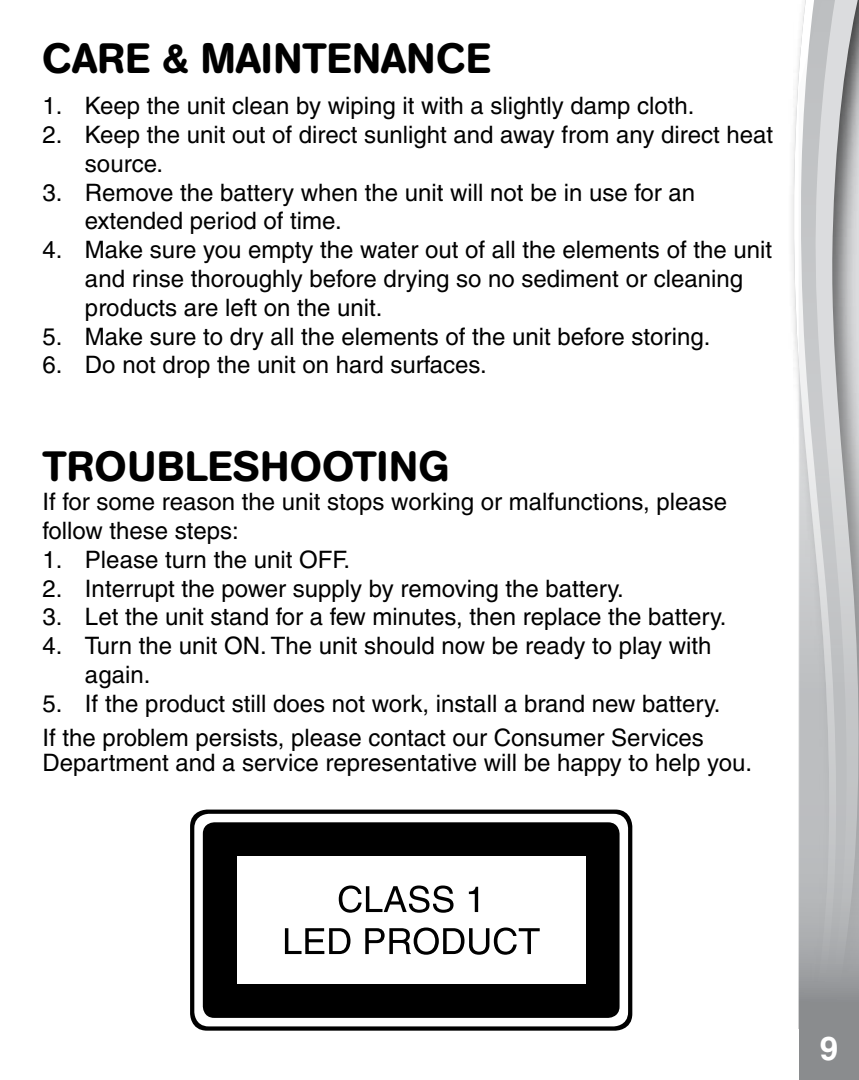
<style>
.page{position:relative;width:859px;height:1080px;background:#fff}
.page>*{position:absolute;margin:0;border:0;box-sizing:border-box;transform-origin:0 0}
.t1{font:500 42px "AG Book Rounded";color:#000}
.t2{font:500 42px "AG Book Rounded";letter-spacing:.02em;color:#000}
.t3{font:700 33px "Helvetica";color:#fff}
.t4{font:500 24px/28.8px "Helvetica";color:#000}
</style>
<div class="page">
<svg style="left:793px;top:55px;width:6px;height:974px"></svg>
<svg style="left:799px;top:0;width:60px;height:1080px;background:#bdbec0"></svg>
<svg style="left:190px;top:810px;width:442px;height:221px;background:#141414"></svg>
<div style="left:194px;top:814px;width:434px;height:212px;background:#fff;border-radius:14px"></div>
<div style="left:203px;top:822px;width:417px;height:196px;background:#000;border-radius:11px"></div>
<div style="left:237px;top:856px;width:348px;height:128px;background:#fff"></div>
<svg style="left:339px;top:886px;width:139px;height:27px"></svg>
<svg style="left:285px;top:928px;width:255px;height:27px"></svg>
<h1 class="t1" style="left:42px;top:33px;width:450px">CARE &amp; MAINTENANCE</h1>
<p class="t4" style="left:42px;top:91px;width:654px">1. Keep the unit clean by wiping it with a slightly damp cloth.</p>
<p class="t4" style="left:85px;top:120px;width:690px;text-indent:-43px">2. Keep the unit out of direct sunlight and away from any direct heat source.</p>
<p class="t4" style="left:85px;top:178px;width:612px;text-indent:-43px">3. Remove the battery when the unit will not be in use for an extended period of time.</p>
<p class="t4" style="left:85px;top:235px;width:689px;text-indent:-43px">4. Make sure you empty the water out of all the elements of the unit and rinse thoroughly before drying so no sediment or cleaning products are left on the unit.</p>
<p class="t4" style="left:42px;top:322px;width:670px">5. Make sure to dry all the elements of the unit before storing.</p>
<p class="t4" style="left:42px;top:350px;width:446px">6. Do not drop the unit on hard surfaces.</p>
<h1 class="t2" style="left:42px;top:442px;width:409px">TROUBLESHOOTING</h1>
<p class="t4" style="left:42px;top:487px;width:686px">If for some reason the unit stops working or malfunctions, please follow these steps:</p>
<p class="t4" style="left:42px;top:545px;width:309px">1. Please turn the unit OFF.</p>
<p class="t4" style="left:42px;top:574px;width:583px">2. Interrupt the power supply by removing the battery.</p>
<p class="t4" style="left:42px;top:602px;width:686px">3. Let the unit stand for a few minutes, then replace the battery.</p>
<p class="t4" style="left:85px;top:631px;width:628px;text-indent:-43px">4. Turn the unit ON. The unit should now be ready to play with again.</p>
<p class="t4" style="left:42px;top:686px;width:679px;line-height:33.9px">5. If the product still does not work, install a brand new battery.<br>If the problem persists, please contact our Consumer Services</p>
<p class="t4" style="left:42px;top:748px;width:711px">Department and a service representative will be happy to help you.</p>
<h2 class="t3" style="left:820px;top:1025px;width:24px">9 <sup>9</sup>9</h2>
</div>
